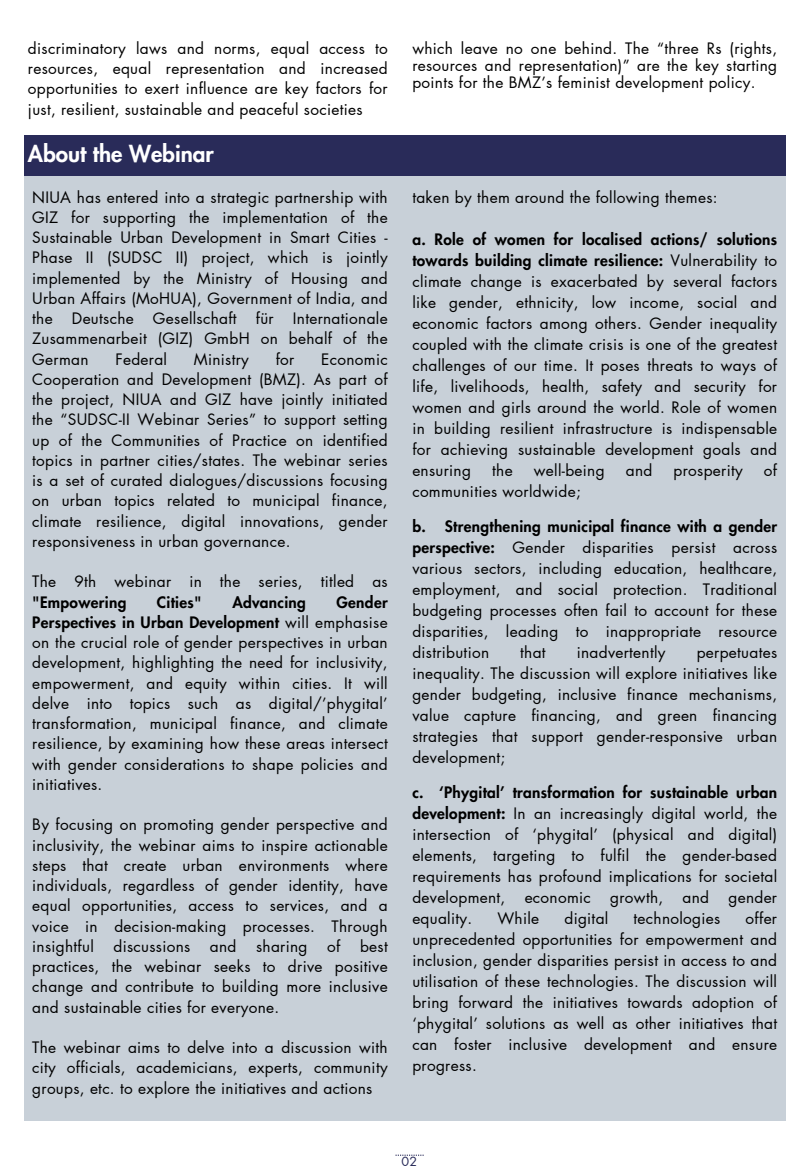
<style>
.page{position:relative;width:810px;height:1170px;background:#fff}
.page>*{position:absolute;margin:0;border:0;box-sizing:border-box;transform-origin:0 0}
.t1{font:800 22.5px "Futura LT Pro";color:#fff}
.t2{font:15.45px/20.2px "Futura LT Pro";letter-spacing:.02em;color:#000;text-align:justify}
.t3{font:800 15.45px "Futura LT Pro";letter-spacing:.02em;color:#000}
.t4{font:12.45px "Futura LT Pro";color:#292b59}
.s1{font-weight:800}
</style>
<div class="page">
<div style="left:24px;top:167px;width:762px;height:954px;background:#c8d0d8"></div>
<div style="left:24px;top:135px;width:762px;height:40px;background:#292b59"></div>
<svg style="left:396px;top:1155px;width:28px;height:1px"></svg>
<p class="t2" style="left:28px;top:39px;width:361px">discriminatory laws and norms, equal access to resources, equal representation and increased opportunities to exert influence are key factors for just, resilient, sustainable and peaceful societies</p>
<p class="t1" style="left:28px;top:144px;width:187px">About the Webinar</p>
<p class="t2" style="left:32px;top:187px;width:357px">NIUA has entered into a strategic partnership with GIZ for supporting the implementation of the Sustainable Urban Development in Smart Cities - Phase II (SUDSC II) project, which is jointly implemented by the Ministry of Housing and Urban Affairs (MoHUA), Government of India, and the Deutsche Gesellschaft für Internationale Zusammenarbeit (GIZ) GmbH on behalf of the German</p>
<p class="t2" style="left:115px;top:349px;width:53px">Federal</p>
<p class="t2" style="left:194px;top:349px;width:56px">Ministry</p>
<p class="t2" style="left:276px;top:349px;width:20px">for</p>
<p class="t2" style="left:32px;top:349px;width:357px;text-indent:289px">Economic Cooperation and Development (BMZ). As part of the project, NIUA and GIZ have jointly initiated the “SUDSC-II Webinar Series” to support setting up of the Communities of Practice on identified topics in partner cities/states. The webinar series is a set of curated dialogues/discussions focusing on urban topics related to municipal finance, climate resilience, digital innovations, gender responsiveness in urban governance.</p>
<p class="t2" style="left:32px;top:572px;width:357px">The 9th webinar in the series, titled as <span class="s1">"Empowering</span></p>
<p class="t2" style="left:32px;top:592px;width:357px;text-indent:304px"><span class="s1">Gender Perspectives in Urban Development</span> will emphasise on the crucial role of gender perspectives in urban development, highlighting the need for inclusivity, empowerment, and equity within cities. It will delve into topics such as digital/’phygital’ transformation, municipal finance, and climate resilience, by examining how these areas intersect with gender considerations to shape policies and initiatives.</p>
<h1 class="t2" style="left:32px;top:815px;width:357px">By focusing on promoting gender perspective and inclusivity, the webinar aims to inspire actionable steps that create urban environments where individuals, regardless of gender identity, have equal opportunities, access to services, and a voice in decision-making processes. Through insightful</h1>
<p class="t3" style="left:157px;top:595px;width:46px">Cities"</p>
<p class="t3" style="left:232px;top:595px;width:75px">Advancing</p>
<h1 class="t2" style="left:114px;top:937px;width:78px">discussions</h1>
<h1 class="t2" style="left:210px;top:937px;width:28px">and</h1>
<h1 class="t2" style="left:256px;top:937px;width:53px">sharing</h1>
<h1 class="t2" style="left:327px;top:937px;width:15px">of</h1>
<h1 class="t2" style="left:32px;top:937px;width:357px;text-indent:328px">best practices, the webinar seeks to drive positive change and contribute to building more inclusive and sustainable cities for everyone.</h1>
<p class="t2" style="left:32px;top:1038px;width:357px">The webinar aims to delve into a discussion with city officials, academicians, experts, community groups, etc. to explore the initiatives and actions</p>
<p class="t2" style="left:412px;top:41px;width:366px;line-height:16.8px">which leave no one behind. The “three Rs (rights, resources and representation)” are the key starting points for the BMZ’s feminist development policy.</p>
<p class="t2" style="left:412px;top:188px;width:307px">taken by them around the following themes:</p>
<p class="t2" style="left:412px;top:230px;width:366px;line-height:21px"><span class="s1">a. Role of women for localised actions/ solutions towards building climate resilience:</span> Vulnerability to climate change is exacerbated by several factors like gender, ethnicity, low income, social and economic factors among others. Gender inequality coupled with the climate crisis is one of the greatest challenges of our time. It poses threats to ways of life, livelihoods, health, safety and security for women and girls around the world. Role of women in building resilient infrastructure is indispensable for achieving sustainable development goals and ensuring</p>
<p class="t2" style="left:492px;top:461px;width:22px">the</p>
<p class="t2" style="left:534px;top:461px;width:72px">well-being</p>
<p class="t2" style="left:626px;top:461px;width:28px">and</p>
<p class="t2" style="left:674px;top:461px;width:71px">prosperity</p>
<p class="t2" style="left:764px;top:461px;width:15px">of</p>
<p class="t2" style="left:412px;top:482px;width:170px">communities worldwide;</p>
<p class="t2" style="left:412px;top:517px;width:366px;line-height:21px"><span class="s1">b. Strengthening municipal finance with a gender perspective:</span> Gender disparities persist across various sectors, including education, healthcare, employment, and social protection. Traditional budgeting processes often fail to account for these disparities, leading to inappropriate resource distribution</p>
<p class="t2" style="left:520px;top:643px;width:27px">that</p>
<p class="t2" style="left:577px;top:643px;width:90px">inadvertently</p>
<p class="t2" style="left:412px;top:643px;width:366px;line-height:21px;text-indent:284px">perpetuates inequality. The discussion will explore initiatives like gender budgeting, inclusive finance mechanisms, value capture financing, and green financing strategies that support gender-responsive urban development;</p>
<p class="t2" style="left:412px;top:783px;width:366px;line-height:21px"><span class="s1">c. ‘Phygital’ transformation for sustainable urban development:</span> In an increasingly digital world, the intersection of ‘phygital’ (physical and digital) elements, targeting to fulfil the gender-based requirements has profound implications for societal development, economic growth, and gender equality.</p>
<p class="t2" style="left:412px;top:909px;width:366px;line-height:21px;text-indent:333px">offer unprecedented opportunities for empowerment and inclusion, gender disparities persist in access to and utilisation of these technologies. The discussion will bring forward the initiatives towards adoption of ‘phygital’ solutions as well as other initiatives that can foster inclusive development and ensure progress.</p>
<p class="t2" style="left:497px;top:909px;width:43px">While</p>
<p class="t2" style="left:564px;top:909px;width:45px">digital</p>
<p class="t2" style="left:634px;top:909px;width:88px">technologies</p>
<p class="t4" style="left:401px;top:1156px;width:17px">02</p>
</div>
